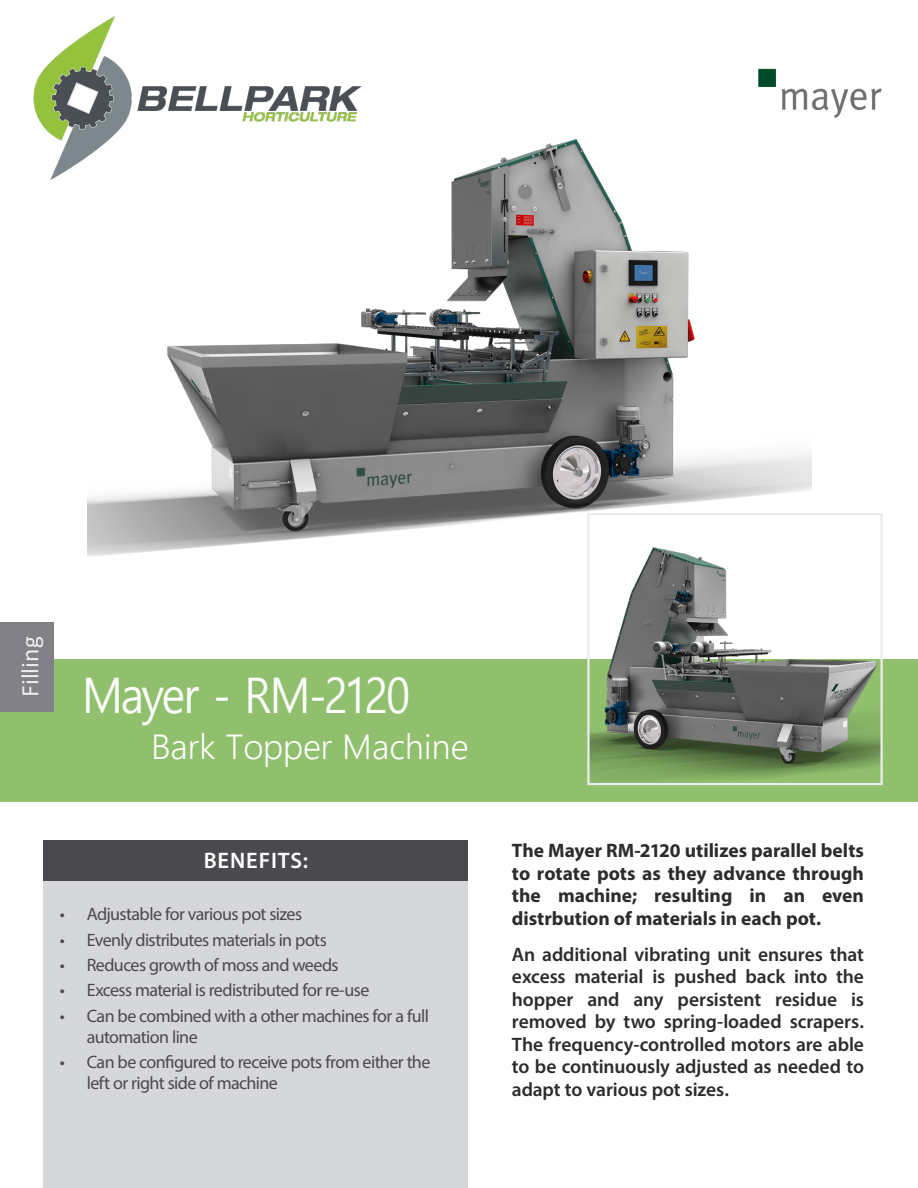
<style>
.page{position:relative;width:918px;height:1188px;background:#fff}
.page>*{position:absolute;margin:0;border:0;box-sizing:border-box;transform-origin:0 0}
.t1{font:49.05px "Malgun Gothic";letter-spacing:-.045em;color:#fff;scale:.9 1}
.t2{font:300 34.05px "Malgun Gothic";color:#fff}
.Paragraph_Style_1{font:25.5px "Calibri";color:#ececee}
.t3{font:600 22.5px "Myriad Pro";letter-spacing:.04em;color:#fff}
.t4{font:600 19.5px/22.5px "Myriad Pro";letter-spacing:-.005em;color:#2e2b2c;text-align:justify}
.t5{font:700 19.5px/22.5px "Myriad Pro";color:#2e2b2c;text-align:justify}
.t6{font:18px/21px "Myriad Pro";letter-spacing:-.035em;color:#4a4a4e}
</style>
<div class="page">
<div style="left:0;top:659px;width:918px;height:142px;background:#90c06d"></div>
<img style="left:590px;top:611px;width:290px;height:171px">
<div style="left:587px;top:513px;width:296px;height:272px;border:2px solid #ececee"></div>
<div style="left:0;top:622px;width:54px;height:90px;background:#818187"></div>
<div style="left:44px;top:867px;width:424px;height:321px;background:#d6d7d9"></div>
<div style="left:44px;top:841px;width:424px;height:40px;background:#4a4a4e"></div>
<img style="left:811px;top:88px;width:71px;height:30px">
<img style="left:33px;top:16px;width:82px;height:164px">
<img style="left:87px;top:52px;width:724px;height:559px">
<p class="Paragraph_Style_1" style="left:12px;top:697px;width:62px;rotate:-90deg">Filling</p>
<p class="t1" style="left:82px;top:667px;width:366px">Mayer - RM-2120</p>
<p class="t2" style="left:151px;top:727px;width:319px">Bark Topper Machine</p>
<p class="t3" style="left:204px;top:846px;width:106px">BENEFITS:</p>
<p class="t6" style="left:60px;top:903px;width:244px">• Adjustable for various pot sizes</p>
<p class="t6" style="left:60px;top:929px;width:269px">• Evenly distributes materials in pots</p>
<p class="t6" style="left:60px;top:954px;width:280px">• Reduces growth of moss and weeds</p>
<p class="t6" style="left:60px;top:979px;width:311px">• Excess material is redistributed for re-use</p>
<p class="t6" style="left:87px;top:1005px;width:344px;text-indent:-27px">• Can be combined with a other machines for a full automation line</p>
<p class="t6" style="left:87px;top:1051px;width:345px;text-indent:-27px">• Can be configured to receive pots from either the left or right side of machine</p>
<p class="t5" style="left:512px;top:839px;width:354px">The Mayer RM-2120 utilizes parallel belts to rotate pots as they advance through the machine; resulting in an even distrbution of materials in each pot.</p>
<p class="t4" style="left:512px;top:942px;width:354px">An additional vibrating unit ensures that excess material is pushed back into the hopper and any persistent residue is removed by two spring-loaded scrapers.<br>The frequency-controlled motors are able to be continuously adjusted as needed to adapt to various pot sizes.</p>
</div>
